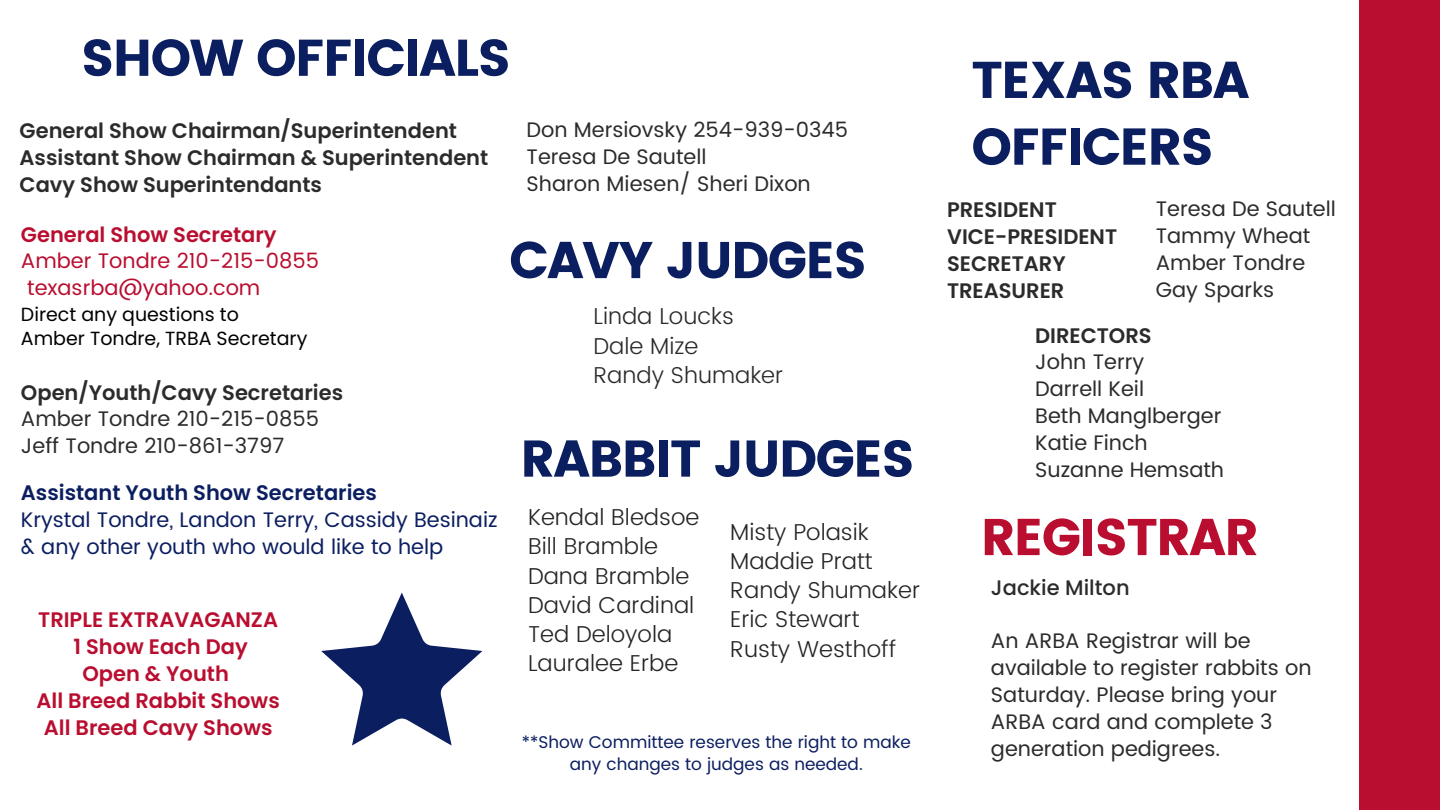
<style>
.page{position:relative;width:1440px;height:810px;background:#fff}
.page>*{position:absolute;margin:0;border:0;box-sizing:border-box;transform-origin:0 0}
.t1{font:51.6px/66.8px "Poppins";letter-spacing:-.03em;color:#0b1e60}
.t2{font:51.6px "Poppins";letter-spacing:-.03em;color:#b90e30}
.t3{font:300 23px/29.2px "Poppins";color:#262526}
.t4{font:300 23px/29.2px "Poppins";color:#2b2b2b}
.t5{font:21px/27px "Poppins";color:#2b2b2b}
.t6{font:600 21px/27px "Poppins";color:#2b2b2b}
.t7{font:600 21px/27px "Poppins";color:#b90e30;text-align:center}
.t8{font:21px/27px "Poppins";color:#0b1e60}
.t9{font:21px/27px "Poppins";color:#b90e30}
.t10{font:600 21px "Poppins";color:#0b1e60}
.t11{font:500 21px "Poppins";color:#2b2b2b}
.t12{font:19px/24px "Poppins";color:#000}
.t13{font:17px/21.8px "Poppins";color:#0b1e60;text-align:center}
</style>
<div class="page">
<div style="left:1359px;top:0;width:81px;height:810px;background:#b90e30"></div>
<svg style="left:321px;top:593px;width:161px;height:153px"></svg>
<h1 class="t1" style="left:81px;top:25px;width:431px">SHOW OFFICIALS</h1>
<p class="t6" style="left:20px;top:117px;width:470px">General Show Chairman/Superintendent<br>Assistant Show Chairman &amp; Superintendent<br>Cavy Show Superintendants</p>
<p class="t5" style="left:527px;top:117px;width:323px">Don Mersiovsky 254-939-0345<br>Teresa De Sautell<br>Sharon Miesen/ Sheri Dixon</p>
<p class="t7" style="left:21px;top:221px;width:257px">General Show Secretary</p>
<p class="t9" style="left:21px;top:247px;width:300px">Amber Tondre 210-215-0855 texasrba@yahoo.com</p>
<p class="t12" style="left:21px;top:303px;width:288px">Direct any questions to<br>Amber Tondre, TRBA Secretary</p>
<p class="t6" style="left:21px;top:379px;width:324px">Open/Youth/Cavy Secretaries</p>
<p class="t5" style="left:21px;top:405px;width:300px">Amber Tondre 210-215-0855<br>Jeff Tondre 210-861-3797</p>
<p class="t10" style="left:21px;top:478px;width:358px">Assistant Youth Show Secretaries</p>
<p class="t8" style="left:21px;top:506px;width:478px">Krystal Tondre, Landon Terry, Cassidy Besinaiz &amp; any other youth who would like to help</p>
<p class="t7" style="left:37px;top:606px;width:245px">TRIPLE EXTRAVAGANZA<br>1 Show Each Day<br>Open &amp; Youth<br>All Breed Rabbit Shows<br>All Breed Cavy Shows</p>
<h1 class="t1" style="left:509px;top:227px;width:359px">CAVY JUDGES</h1>
<p class="t4" style="left:593px;top:302px;width:191px">Linda Loucks<br>Dale Mize<br>Randy Shumaker</p>
<h1 class="t1" style="left:520px;top:425px;width:396px">RABBIT JUDGES</h1>
<p class="t3" style="left:528px;top:503px;width:173px">Kendal Bledsoe<br>Bill Bramble<br>Dana Bramble<br>David Cardinal<br>Ted Deloyola<br>Lauralee Erbe</p>
<p class="t3" style="left:730px;top:517px;width:191px">Misty Polasik<br>Maddie Pratt<br>Randy Shumaker<br>Eric Stewart<br>Rusty Westhoff</p>
<p class="t13" style="left:522px;top:731px;width:391px">**Show Committee reserves the right to make any changes to judges as needed.</p>
<h1 class="t1" style="left:971px;top:47px;width:280px">TEXAS RBA<br>OFFICERS</h1>
<p class="t6" style="left:947px;top:196px;width:172px">PRESIDENT<br>VICE-PRESIDENT<br>SECRETARY<br>TREASURER</p>
<p class="t6" style="left:1035px;top:322px;width:118px">DIRECTORS</p>
<p class="t5" style="left:1035px;top:348px;width:190px">John Terry<br>Darrell Keil<br>Beth Manglberger<br>Katie Finch<br>Suzanne Hemsath</p>
<p class="t5" style="left:1156px;top:196px;width:182px">Teresa De Sautell<br>Tammy Wheat<br>Amber Tondre<br>Gay Sparks</p>
<h1 class="t2" style="left:981px;top:507px;width:279px">REGISTRAR</h1>
<p class="t11" style="left:991px;top:573px;width:140px">Jackie Milton</p>
<p class="t5" style="left:991px;top:627px;width:322px">An ARBA Registrar will be available to register rabbits on<br>Saturday. Please bring your<br>ARBA card and complete 3 generation pedigrees.</p>
</div>
